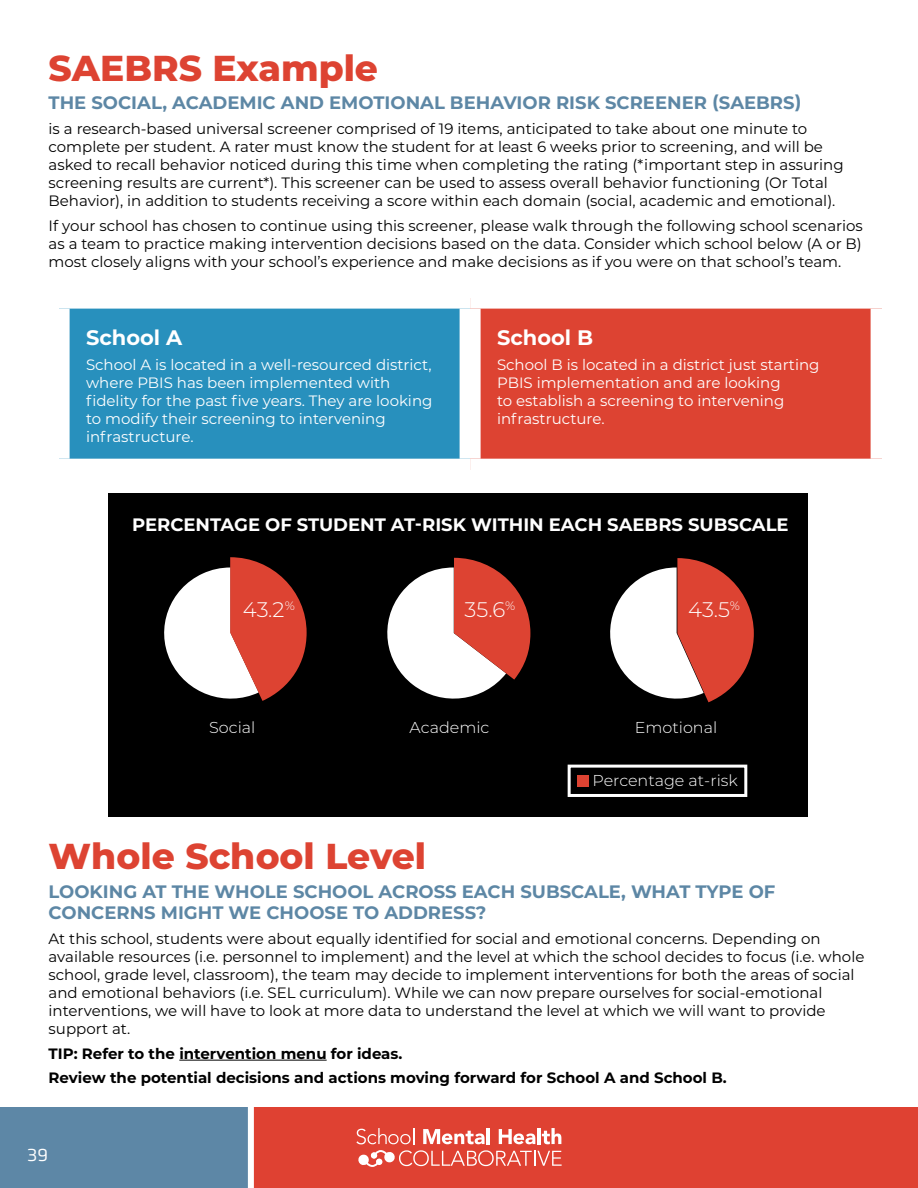
<style>
.page{position:relative;width:918px;height:1188px;background:#fff}
.page>*{position:absolute;margin:0;border:0;box-sizing:border-box;transform-origin:0 0}
.t1{font:800 36px "Montserrat";color:#dd4332}
.t2{font:300 21px "Montserrat";color:#fff}
.t3{font:700 21px "Montserrat";color:#fff}
.t4{font:700 18px/21.6px "Montserrat";color:#5d87a5}
.t5{font:700 18px "Montserrat";color:#fff}
.t6{font:18px "Obvia";color:#fff}
.t7{font:300 15.75px "Montserrat";color:#fff}
.t8{font:15px/18px "Montserrat";color:#000}
.t9{font:15px/18px "Montserrat";color:#fff}
.t10{font:700 15px/24.8px "Montserrat";color:#000}
</style>
<div class="page">
<div style="left:59px;top:298px;width:411px;height:171px;background:#2890bd"></div>
<div style="left:470px;top:298px;width:411px;height:171px;background:#dd4332"></div>
<div style="left:49px;top:288px;width:421px;height:21px;background:#fff"></div>
<div style="left:49px;top:309px;width:21px;height:150px;background:#fff"></div>
<div style="left:470px;top:288px;width:422px;height:21px;background:#fff"></div>
<div style="left:460px;top:309px;width:21px;height:150px;background:#fff"></div>
<div style="left:871px;top:309px;width:21px;height:150px;background:#fff"></div>
<div style="left:49px;top:459px;width:421px;height:21px;background:#fff"></div>
<div style="left:470px;top:459px;width:422px;height:21px;background:#fff"></div>
<hr style="left:179px;top:1060px;width:148px;height:1px;background:#000">
<div style="left:108px;top:493px;width:700px;height:324px;background:#000"></div>
<svg style="left:164px;top:557px;width:143px;height:144px"></svg>
<svg style="left:387px;top:558px;width:143px;height:141px"></svg>
<svg style="left:610px;top:558px;width:144px;height:145px"></svg>
<div style="left:577px;top:775px;width:12px;height:12px;background:#dd4332"></div>
<div style="left:568px;top:765px;width:179px;height:32px;border:3px solid #fff"></div>
<div style="left:0;top:1107px;width:918px;height:81px;background:#df4132"></div>
<div style="left:0;top:1107px;width:251px;height:81px;background:#5d87a6"></div>
<svg style="left:356px;top:1128px;width:58px;height:16px"></svg>
<svg style="left:423px;top:1129px;width:62px;height:15px"></svg>
<hr style="left:487px;top:1128px;width:3px;height:16px;background:#fff">
<svg style="left:499px;top:1129px;width:36px;height:15px"></svg>
<hr style="left:537px;top:1128px;width:4px;height:16px;background:#fff">
<svg style="left:542px;top:1128px;width:19px;height:16px"></svg>
<svg style="left:358px;top:1150px;width:204px;height:17px"></svg>
<div style="left:248px;top:1107px;width:6px;height:81px;background:#fff"></div>
<h1 class="t1" style="left:49px;top:42px;width:331px">SAEBRS Example</h1>
<p class="t4" style="left:49px;top:91px;width:754px">THE SOCIAL, ACADEMIC AND EMOTIONAL BEHAVIOR RISK SCREENER (SAEBRS)</p>
<p class="t8" style="left:49px;top:119px;width:797px">is a research-based universal screener comprised of 19 items, anticipated to take about one minute to complete per student. A rater must know the student for at least 6 weeks prior to screening, and will be asked to recall behavior noticed during this time when completing the rating (*important step in assuring screening results are current*). This screener can be used to assess overall behavior functioning (Or Total Behavior), in addition to students receiving a score within each domain (social, academic and emotional).</p>
<p class="t8" style="left:49px;top:216px;width:816px;text-align:justify">If your school has chosen to continue using this screener, please walk through the following school scenarios as a team to practice making intervention decisions based on the data. Consider which school below (A or B) most closely aligns with your school’s experience and make decisions as if you were on that school’s team.</p>
<h2 class="t3" style="left:86px;top:323px;width:98px">School A</h2>
<p class="t9" style="left:86px;top:355px;width:348px">School A is located in a well-resourced district, where PBIS has been implemented with fidelity for the past five years. They are looking to modify their screening to intervening infrastructure.</p>
<h2 class="t3" style="left:497px;top:323px;width:98px">School B</h2>
<p class="t9" style="left:497px;top:355px;width:324px">School B is located in a district just starting PBIS implementation and are looking<br>to establish a screening to intervening infrastructure.</p>
<p class="t5" style="left:132px;top:512px;width:658px">PERCENTAGE OF STUDENT AT-RISK WITHIN EACH SAEBRS SUBSCALE</p>
<h2 class="t2" style="left:243px;top:596px;width:54px">43.2<sup>%</sup></h2>
<h2 class="t2" style="left:688px;top:596px;width:53px">43.5<sup>%</sup></h2>
<h2 class="t2" style="left:465px;top:596px;width:52px">35.6<sup>%</sup></h2>
<p class="t7" style="left:209px;top:717px;width:48px">Social</p>
<p class="t7" style="left:410px;top:717px;width:81px">Academic</p>
<p class="t7" style="left:635px;top:717px;width:84px">Emotional</p>
<p class="t7" style="left:593px;top:770px;width:147px">Percentage at-risk</p>
<h1 class="t1" style="left:49px;top:830px;width:379px">Whole School Level</h1>
<p class="t4" style="left:49px;top:879px;width:728px">LOOKING AT THE WHOLE SCHOOL ACROSS EACH SUBSCALE, WHAT TYPE OF<br>CONCERNS MIGHT WE CHOOSE TO ADDRESS?</p>
<p class="t8" style="left:49px;top:929px;width:817px">At this school, students were about equally identified for social and emotional concerns. Depending on available resources (i.e. personnel to implement) and the level at which the school decides to focus (i.e. whole school, grade level, classroom), the team may decide to implement interventions for both the areas of social and emotional behaviors (i.e. SEL curriculum). While we can now prepare ourselves for social-emotional interventions, we will have to look at more data to understand the level at which we will want to provide support at.</p>
<p class="t10" style="left:49px;top:1040px;width:680px">TIP: Refer to the intervention menu for ideas.<br>Review the potential decisions and actions moving forward for School A and School B.</p>
<p class="t6" style="left:27px;top:1145px;width:23px">39</p>
</div>
